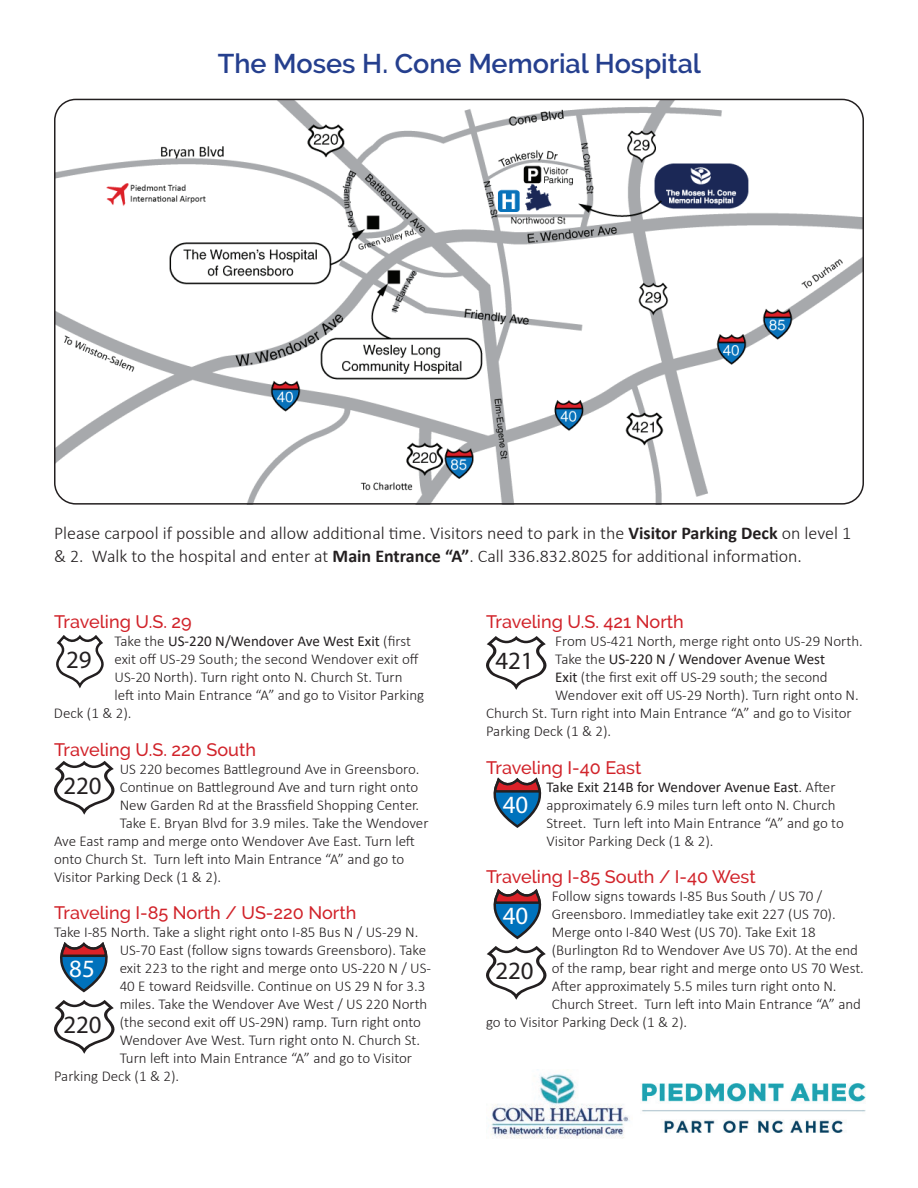
<style>
.page{position:relative;width:918px;height:1188px;background:#fff}
.page>*{position:absolute;margin:0;border:0;box-sizing:border-box;transform-origin:0 0}
.t1{font:600 27px "Raleway";color:#253f8e}
.t2{font:24.9px "Myriad Pro";color:#231f20}
.t3{font:24.9px "Myriad Pro";color:#fff}
.t4{font:300 18px/24px "Calibri";color:#231f20}
.t5{font:500 18px "Raleway";color:#d1232a}
.t6{font:300 15px/18px "Calibri";color:#231f20}
.t7{font:15px "Calibri";color:#231f20}
.s1{font-weight:700}
.s2{font-weight:300}
.s3{font-weight:400}
</style>
<div class="page">
<svg style="left:56px;top:635px;width:48px;height:54px"></svg>
<svg style="left:486px;top:636px;width:61px;height:54px"></svg>
<svg style="left:60px;top:942px;width:48px;height:51px"></svg>
<svg style="left:54px;top:761px;width:61px;height:54px"></svg>
<img style="left:54px;top:100px;width:810px;height:402px">
<svg style="left:54px;top:1000px;width:61px;height:54px"></svg>
<svg style="left:493px;top:777px;width:49px;height:51px"></svg>
<svg style="left:486px;top:889px;width:61px;height:111px"></svg>
<div style="left:54px;top:99px;width:810px;height:406px;border:2px solid #231f20;border-radius:21px"></div>
<img style="left:491px;top:1074px;width:139px;height:64px">
<img style="left:641px;top:1083px;width:224px;height:50px">
<h1 class="t1" style="left:218px;top:48px;width:485px">The Moses H. Cone Memorial Hospital</h1>
<p class="t4" style="left:54px;top:520px;width:799px">Please carpool if possible and allow additional time. Visitors need to park in the <span class="s1">Visitor Parking Deck</span> on level 1 &amp; 2. Walk to the hospital and enter at <span class="s1">Main Entrance “A”</span>. Call 336.832.8025 for additional information.</p>
<p class="t5" style="left:54px;top:611px;width:139px">Traveling U.S. 29</p>
<p class="t7" style="left:115px;top:631px;width:298px"><span class="s2">Take the</span> US-220 N/Wendover Ave West Exit <span class="s2">(first</span></p>
<p class="t6" style="left:115px;top:650px;width:306px">exit off US-29 South; the second Wendover exit off</p>
<p class="t6" style="left:115px;top:668px;width:290px">US-20 North). Turn right onto N. Church St. Turn</p>
<p class="t6" style="left:115px;top:686px;width:311px">left into Main Entrance “A” and go to Visitor Parking</p>
<p class="t6" style="left:54px;top:704px;width:79px">Deck (1 &amp; 2).</p>
<p class="t5" style="left:54px;top:739px;width:203px">Traveling U.S. 220 South</p>
<p class="t6" style="left:120px;top:759px;width:301px">US 220 becomes Battleground Ave in Greensboro.</p>
<p class="t6" style="left:120px;top:777px;width:300px">Continue on Battleground Ave and turn right onto</p>
<p class="t6" style="left:120px;top:795px;width:301px">New Garden Rd at the Brassfield Shopping Center.</p>
<p class="t6" style="left:120px;top:813px;width:310px">Take E. Bryan Blvd for 3.9 miles. Take the Wendover</p>
<p class="t6" style="left:54px;top:831px;width:363px">Ave East ramp and merge onto Wendover Ave East. Turn left</p>
<p class="t6" style="left:54px;top:849px;width:352px">onto Church St. Turn left into Main Entrance “A” and go to</p>
<p class="t6" style="left:54px;top:867px;width:169px">Visitor Parking Deck (1 &amp; 2).</p>
<p class="t5" style="left:54px;top:902px;width:304px">Traveling I-85 North / US-220 North</p>
<p class="t6" style="left:54px;top:923px;width:366px">Take I-85 North. Take a slight right onto I-85 Bus N / US-29 N.</p>
<p class="t6" style="left:120px;top:941px;width:308px">US-70 East (follow signs towards Greensboro). Take</p>
<p class="t6" style="left:120px;top:959px;width:313px">exit 223 to the right and merge onto US-220 N / US-</p>
<p class="t6" style="left:120px;top:977px;width:307px">40 E toward Reidsville. Continue on US 29 N for 3.3</p>
<p class="t6" style="left:120px;top:995px;width:309px">miles. Take the Wendover Ave West / US 220 North</p>
<p class="t6" style="left:120px;top:1013px;width:303px">(the second exit off US-29N) ramp. Turn right onto</p>
<p class="t6" style="left:120px;top:1031px;width:302px">Wendover Ave West. Turn right onto N. Church St.</p>
<p class="t6" style="left:120px;top:1049px;width:294px">Turn left into Main Entrance “A” and go to Visitor</p>
<p class="t6" style="left:54px;top:1067px;width:127px">Parking Deck (1 &amp; 2).</p>
<p class="t5" style="left:486px;top:611px;width:199px">Traveling U.S. 421 North</p>
<p class="t6" style="left:555px;top:632px;width:309px">From US-421 North, merge right onto US-29 North.</p>
<p class="t7" style="left:555px;top:649px;width:271px"><span class="s2">Take the</span> US-220 N / Wendover Avenue West</p>
<p class="t6" style="left:555px;top:668px;width:274px"><span class="s3">Exit</span> (the first exit off US-29 south; the second</p>
<p class="t6" style="left:555px;top:686px;width:305px">Wendover exit off US-29 North). Turn right onto N.</p>
<p class="t6" style="left:486px;top:704px;width:367px">Church St. Turn right into Main Entrance “A” and go to Visitor</p>
<p class="t6" style="left:486px;top:722px;width:127px">Parking Deck (1 &amp; 2).</p>
<p class="t5" style="left:486px;top:757px;width:157px">Traveling I-40 East</p>
<p class="t6" style="left:547px;top:777px;width:299px"><span class="s3">Take Exit 214B for Wendover Avenue East</span>. After approximately 6.9 miles turn left onto N. Church Street. Turn left into Main Entrance “A” and go to Visitor Parking Deck (1 &amp; 2).</p>
<p class="t5" style="left:486px;top:866px;width:271px">Traveling I-85 South / I-40 West</p>
<p class="t6" style="left:552px;top:887px;width:272px">Follow signs towards I-85 Bus South / US 70 /</p>
<p class="t6" style="left:552px;top:905px;width:286px">Greensboro. Immediatley take exit 227 (US 70).</p>
<p class="t6" style="left:552px;top:923px;width:266px">Merge onto I-840 West (US 70). Take Exit 18</p>
<p class="t6" style="left:552px;top:941px;width:308px">(Burlington Rd to Wendover Ave US 70). At the end</p>
<p class="t6" style="left:552px;top:959px;width:314px">of the ramp, bear right and merge onto US 70 West.</p>
<p class="t6" style="left:552px;top:977px;width:286px">After approximately 5.5 miles turn right onto N.</p>
<p class="t6" style="left:552px;top:995px;width:311px">Church Street. Turn left into Main Entrance “A” and</p>
<p class="t6" style="left:486px;top:1013px;width:203px">go to Visitor Parking Deck (1 &amp; 2).</p>
<h2 class="t2" style="left:66px;top:644px;width:27px">29</h2>
<h2 class="t2" style="left:495px;top:645px;width:40px">421</h2>
<h2 class="t2" style="left:63px;top:770px;width:40px">220</h2>
<h2 class="t3" style="left:503px;top:789px;width:27px">40</h2>
<h2 class="t3" style="left:503px;top:900px;width:27px">40</h2>
<h2 class="t3" style="left:69px;top:954px;width:27px">85</h2>
<h2 class="t2" style="left:495px;top:955px;width:40px">220</h2>
<h2 class="t2" style="left:63px;top:1009px;width:40px">220</h2>
</div>
